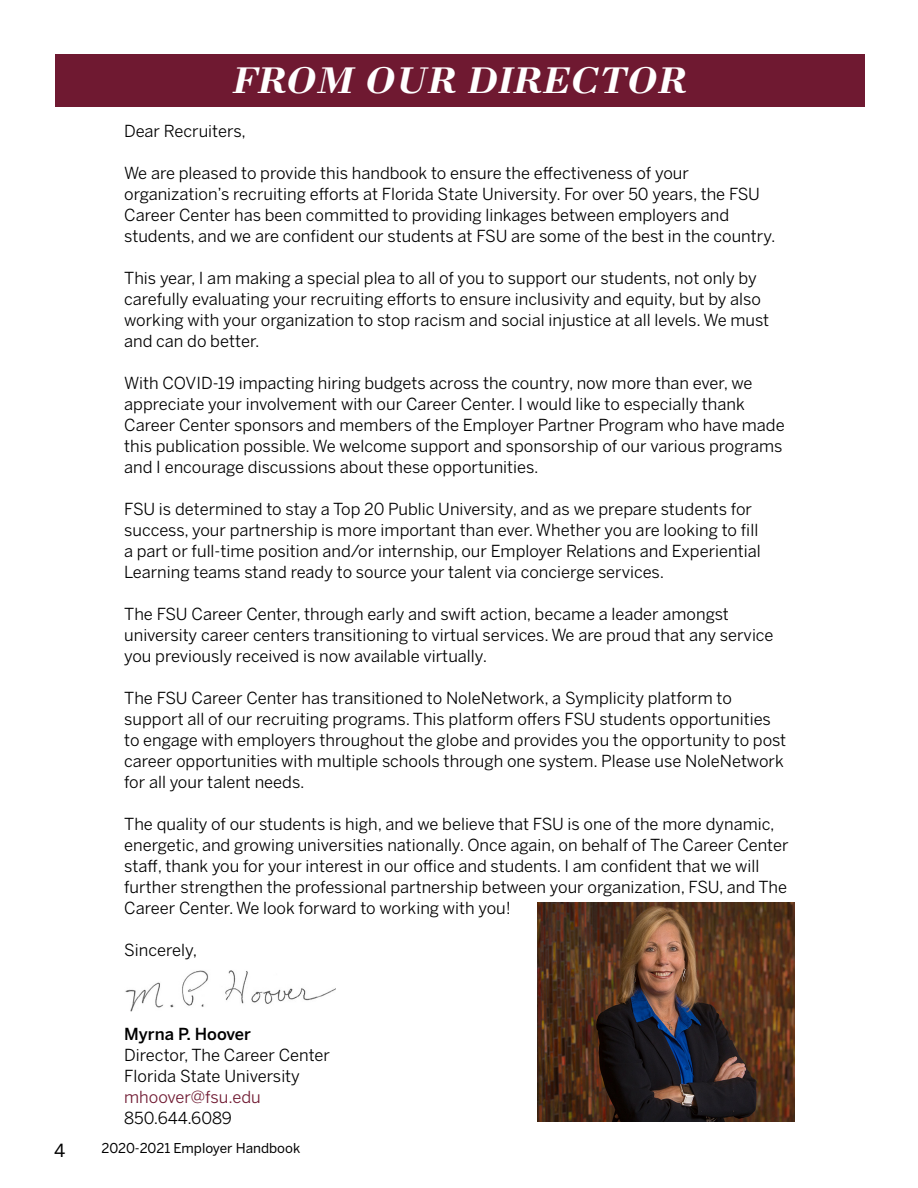
<style>
.page{position:relative;width:918px;height:1188px;background:#fff}
.page>*{position:absolute;margin:0;border:0;box-sizing:border-box;transform-origin:0 0}
.t1{font:italic 700 39px "Bodoni";color:#fff}
.t2{font:18px "Benton Sans";color:#000}
.t3{font:16.5px/21px "Benton Sans";color:#000}
.t4{font:16.5px "Benton Sans";color:#6f1931}
.t5{font:500 16.5px "Benton Sans";color:#000}
.t6{font:13.5px "Benton Sans";color:#000}
</style>
<div class="page">
<img style="left:538px;top:902px;width:257px;height:220px">
<div style="left:55px;top:54px;width:810px;height:52px;background:#6f1931"></div>
<img style="left:125px;top:970px;width:211px;height:42px">
<h1 class="t1" style="left:232px;top:57px;width:456px">FROM OUR DIRECTOR</h1>
<p class="t3" style="left:124px;top:120px;width:123px">Dear Recruiters,</p>
<p class="t3" style="left:124px;top:162px;width:653px">We are pleased to provide this handbook to ensure the effectiveness of your organization’s recruiting efforts at Florida State University. For over 50 years, the FSU Career Center has been committed to providing linkages between employers and students, and we are confident our students at FSU are some of the best in the country.</p>
<p class="t3" style="left:124px;top:267px;width:647px">This year, I am making a special plea to all of you to support our students, not only by carefully evaluating your recruiting efforts to ensure inclusivity and equity, but by also working with your organization to stop racism and social injustice at all levels. We must and can do better.</p>
<p class="t3" style="left:124px;top:372px;width:662px">With COVID-19 impacting hiring budgets across the country, now more than ever, we appreciate your involvement with our Career Center. I would like to especially thank Career Center sponsors and members of the Employer Partner Program who have made this publication possible. We welcome support and sponsorship of our various programs and I encourage discussions about these opportunities.</p>
<p class="t3" style="left:124px;top:498px;width:638px">FSU is determined to stay a Top 20 Public University, and as we prepare students for success, your partnership is more important than ever. Whether you are looking to fill a part or full-time position and/or internship, our Employer Relations and Experiential Learning teams stand ready to source your talent via concierge services.</p>
<p class="t3" style="left:124px;top:603px;width:651px">The FSU Career Center, through early and swift action, became a leader amongst university career centers transitioning to virtual services. We are proud that any service you previously received is now available virtually.</p>
<p class="t3" style="left:124px;top:687px;width:664px">The FSU Career Center has transitioned to NoleNetwork, a Symplicity platform to support all of our recruiting programs. This platform offers FSU students opportunities to engage with employers throughout the globe and provides you the opportunity to post career opportunities with multiple schools through one system. Please use NoleNetwork for all your talent needs.</p>
<p class="t3" style="left:124px;top:814px;width:666px">The quality of our students is high, and we believe that FSU is one of the more dynamic, energetic, and growing universities nationally. Once again, on behalf of The Career Center staff, thank you for your interest in our office and students. I am confident that we will further strengthen the professional partnership between your organization, FSU, and The Career Center. We look forward to working with you!</p>
<p class="t3" style="left:124px;top:940px;width:75px">Sincerely,</p>
<p class="t5" style="left:124px;top:1024px;width:128px">Myrna P. Hoover</p>
<p class="t3" style="left:124px;top:1045px;width:207px">Director, The Career Center<br>Florida State University</p>
<p class="t4" style="left:124px;top:1087px;width:138px">mhoover@fsu.edu</p>
<p class="t3" style="left:124px;top:1108px;width:109px">850.644.6089</p>
<p class="t2" style="left:54px;top:1140px;width:13px">4</p>
<p class="t6" style="left:102px;top:1140px;width:200px">2020-2021 Employer Handbook</p>
</div>
